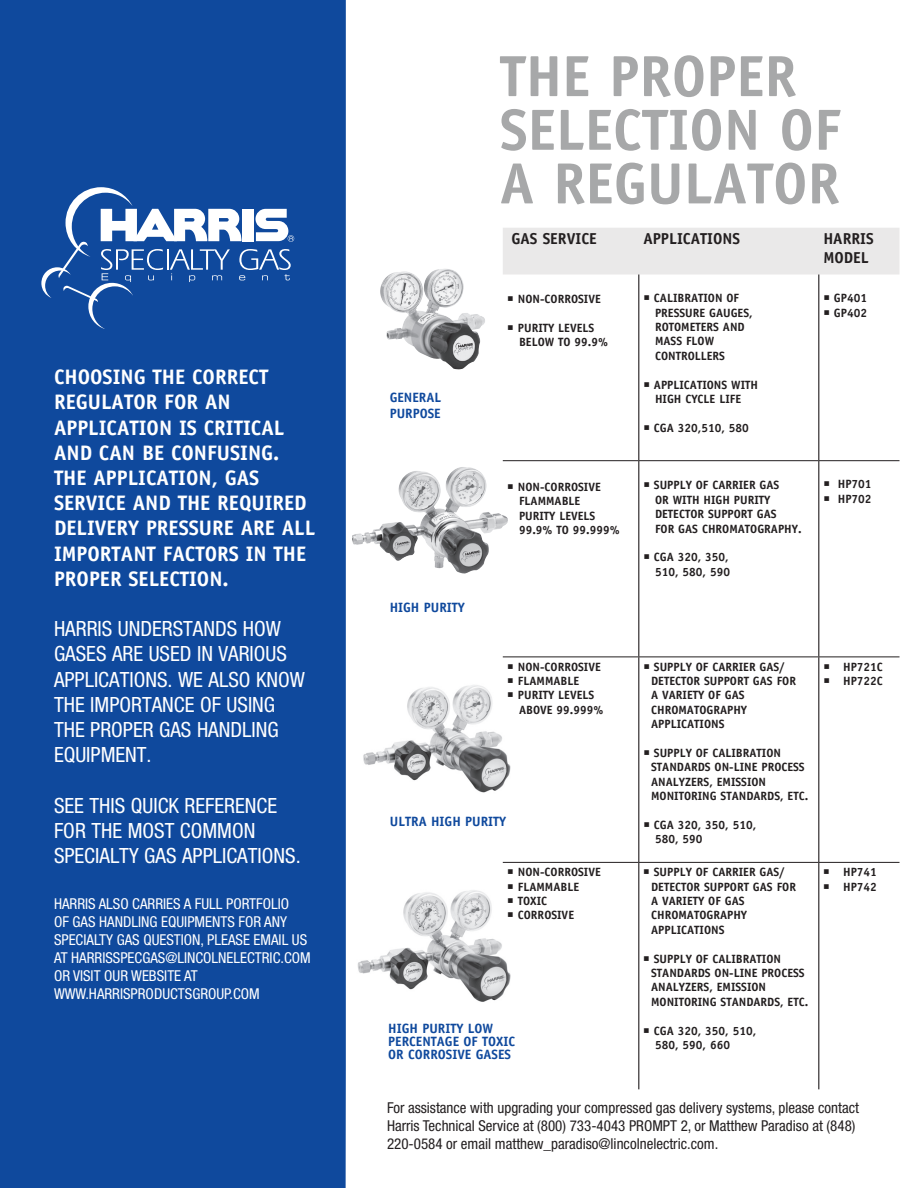
<style>
.page{position:relative;width:918px;height:1188px;background:#fff}
.page>*{position:absolute;margin:0;border:0;box-sizing:border-box;transform-origin:0 0}
.t1{font:700 58.2px/53.7px "Officina Sans Std";color:#a7a8a9}
.t2{font:condensed 21px/25.2px "Helvetica Neue LT Std";color:#fff}
.t3{font:700 21px/25.2px "Officina Sans Std";color:#fff}
.t4{font:700 15.9px/19px "Officina Sans Std";color:#231f20}
.t5{font:condensed 15px/18px "Helvetica Neue LT Std";color:#231f20}
.t6{font:condensed 15px/18px "Helvetica Neue LT Std";color:#fff}
.t7{font:700 13.5px/13.2px "Officina Sans Std";color:#0f499d}
.t8{font:700 12px/14.4px "Officina Sans Std";color:#231f20}
</style>
<div class="page">
<img style="left:357px;top:890px;width:154px;height:112px">
<img style="left:363px;top:685px;width:148px;height:108px">
<div style="left:0;top:0;width:346px;height:1188px;background:#0f499d"></div>
<div style="left:503px;top:228px;width:397px;height:46px;background:#eae9e9"></div>
<hr style="left:638px;top:274px;width:1px;height:186px;background:#231f20">
<hr style="left:818px;top:274px;width:1px;height:186px;background:#231f20">
<hr style="left:638px;top:461px;width:1px;height:196px;background:#231f20">
<hr style="left:818px;top:461px;width:1px;height:196px;background:#231f20">
<hr style="left:638px;top:657px;width:1px;height:205px;background:#231f20">
<hr style="left:818px;top:657px;width:1px;height:205px;background:#231f20">
<hr style="left:638px;top:863px;width:1px;height:226px;background:#231f20">
<hr style="left:818px;top:863px;width:1px;height:226px;background:#231f20">
<hr style="left:503px;top:460px;width:136px;height:1px;background:#231f20">
<hr style="left:639px;top:460px;width:180px;height:1px;background:#231f20">
<hr style="left:819px;top:460px;width:81px;height:1px;background:#231f20">
<hr style="left:503px;top:657px;width:136px;height:1px;background:#231f20">
<hr style="left:639px;top:657px;width:180px;height:1px;background:#231f20">
<hr style="left:819px;top:657px;width:81px;height:1px;background:#231f20">
<hr style="left:503px;top:862px;width:136px;height:1px;background:#231f20">
<hr style="left:639px;top:862px;width:180px;height:1px;background:#231f20">
<hr style="left:819px;top:862px;width:81px;height:1px;background:#231f20">
<svg style="left:386px;top:269px;width:99px;height:101px"></svg>
<img style="left:380px;top:269px;width:64px;height:43px">
<img style="left:399px;top:467px;width:63px;height:60px">
<svg style="left:41px;top:187px;width:253px;height:142px"></svg>
<h2 class="t3" style="left:54px;top:364px;width:263px">CHOOSING THE CORRECT<br>REGULATOR FOR AN<br>APPLICATION IS CRITICAL<br>AND CAN BE CONFUSING.<br>THE APPLICATION, GAS<br>SERVICE AND THE REQUIRED<br>DELIVERY PRESSURE ARE ALL<br>IMPORTANT FACTORS IN THE<br>PROPER SELECTION.</h2>
<h2 class="t2" style="left:54px;top:616px;width:253px">HARRIS UNDERSTANDS HOW<br>GASES ARE USED IN VARIOUS<br>APPLICATIONS. WE ALSO KNOW<br>THE IMPORTANCE OF USING<br>THE PROPER GAS HANDLING<br>EQUIPMENT.</h2>
<h2 class="t2" style="left:54px;top:792px;width:248px">SEE THIS QUICK REFERENCE<br>FOR THE MOST COMMON<br>SPECIALTY GAS APPLICATIONS.</h2>
<p class="t6" style="left:54px;top:895px;width:258px">HARRIS ALSO CARRIES A FULL PORTFOLIO<br>OF GAS HANDLING EQUIPMENTS FOR ANY SPECIALTY GAS QUESTION, PLEASE EMAIL US AT HARRISSPECGAS@LINCOLNELECTRIC.COM OR VISIT OUR WEBSITE AT WWW.HARRISPRODUCTSGROUP.COM</p>
<p class="t7" style="left:390px;top:389px;width:53px;line-height:16.2px">GENERAL<br>PURPOSE</p>
<p class="t7" style="left:390px;top:600px;width:77px">HIGH PURITY</p>
<h1 class="t1" style="left:500px;top:49px;width:343px">THE PROPER<br>SELECTION OF<br>A REGULATOR</h1>
<h3 class="t4" style="left:511px;top:229px;width:87px">GAS SERVICE</h3>
<h3 class="t4" style="left:643px;top:229px;width:98px">APPLICATIONS</h3>
<h3 class="t4" style="left:823px;top:229px;width:52px">HARRIS<br>MODEL</h3>
<p class="t8" style="left:507px;top:292px;width:95px">○ NON-CORROSIVE</p>
<p class="t8" style="left:519px;top:321px;width:91px;text-indent:-12px">○ PURITY LEVELS<br>BELOW TO 99.9%</p>
<p class="t8" style="left:655px;top:291px;width:99px;text-indent:-12px">○ CALIBRATION OF<br>PRESSURE GAUGES,<br>ROTOMETERS AND<br>MASS FLOW<br>CONTROLLERS</p>
<p class="t8" style="left:643px;top:377px;width:116px;text-align:center">○ APPLICATIONS WITH<br>HIGH CYCLE LIFE</p>
<p class="t8" style="left:643px;top:420px;width:107px">○ CGA 320,510, 580</p>
<p class="t8" style="left:823px;top:291px;width:45px">○ GP401</p>
<p class="t8" style="left:823px;top:305px;width:45px">○ GP402</p>
<p class="t8" style="left:519px;top:480px;width:102px;text-indent:-12px">○ NON-CORROSIVE<br>FLAMMABLE<br>PURITY LEVELS<br>99.9% TO 99.999%</p>
<p class="t8" style="left:655px;top:478px;width:148px;text-indent:-12px">○ SUPPLY OF CARRIER GAS<br>OR WITH HIGH PURITY<br>DETECTOR SUPPORT GAS<br>FOR GAS CHROMATOGRAPHY.</p>
<p class="t8" style="left:643px;top:550px;width:88px;text-align:right">○ CGA 320, 350,<br>510, 580, 590</p>
<p class="t8" style="left:823px;top:477px;width:50px">○ HP701</p>
<p class="t8" style="left:823px;top:491px;width:50px">○ HP702</p>
<p class="t8" style="left:507px;top:659px;width:95px">○ NON-CORROSIVE</p>
<p class="t8" style="left:507px;top:674px;width:73px">○ FLAMMABLE</p>
<p class="t8" style="left:519px;top:688px;width:86px;text-indent:-12px">○ PURITY LEVELS<br>ABOVE 99.999%</p>
<p class="t7" style="left:390px;top:815px;width:118px">ULTRA HIGH PURITY</p>
<p class="t8" style="left:507px;top:865px;width:95px">○ NON-CORROSIVE</p>
<p class="t8" style="left:507px;top:879px;width:73px">○ FLAMMABLE</p>
<p class="t8" style="left:507px;top:894px;width:41px">○ TOXIC</p>
<p class="t8" style="left:507px;top:908px;width:68px">○ CORROSIVE</p>
<p class="t7" style="left:388px;top:1022px;width:129px">HIGH PURITY LOW<br>PERCENTAGE OF TOXIC<br>OR CORROSIVE GASES</p>
<p class="t8" style="left:651px;top:659px;width:146px;text-indent:-8px">○ SUPPLY OF CARRIER GAS/<br>DETECTOR SUPPORT GAS FOR<br>A VARIETY OF GAS<br>CHROMATOGRAPHY<br>APPLICATIONS</p>
<p class="t8" style="left:651px;top:746px;width:159px;text-indent:-8px">○ SUPPLY OF CALIBRATION<br>STANDARDS ON-LINE PROCESS<br>ANALYZERS, EMISSION<br>MONITORING STANDARDS, ETC.</p>
<p class="t8" style="left:655px;top:818px;width:103px;text-indent:-12px">○ CGA 320, 350, 510,<br>580, 590</p>
<p class="t8" style="left:651px;top:865px;width:146px;text-indent:-8px">○ SUPPLY OF CARRIER GAS/<br>DETECTOR SUPPORT GAS FOR<br>A VARIETY OF GAS<br>CHROMATOGRAPHY<br>APPLICATIONS</p>
<p class="t8" style="left:651px;top:951px;width:159px;text-indent:-8px">○ SUPPLY OF CALIBRATION<br>STANDARDS ON-LINE PROCESS<br>ANALYZERS, EMISSION<br>MONITORING STANDARDS, ETC.</p>
<p class="t8" style="left:655px;top:1023px;width:103px;text-indent:-12px">○ CGA 320, 350, 510,<br>580, 590, 660</p>
<p class="t8" style="left:823px;top:659px;width:61px">○ HP721C</p>
<p class="t8" style="left:823px;top:674px;width:61px">○ HP722C</p>
<p class="t8" style="left:823px;top:865px;width:55px">○ HP741</p>
<p class="t8" style="left:823px;top:879px;width:55px">○ HP742</p>
<p class="t5" style="left:387px;top:1099px;width:474px">For assistance with upgrading your compressed gas delivery systems, please contact<br>Harris Technical Service at (800) 733-4043 PROMPT 2, or Matthew Paradiso at (848)<br>220-0584 or email matthew_paradiso@lincolnelectric.com.</p>
</div>
